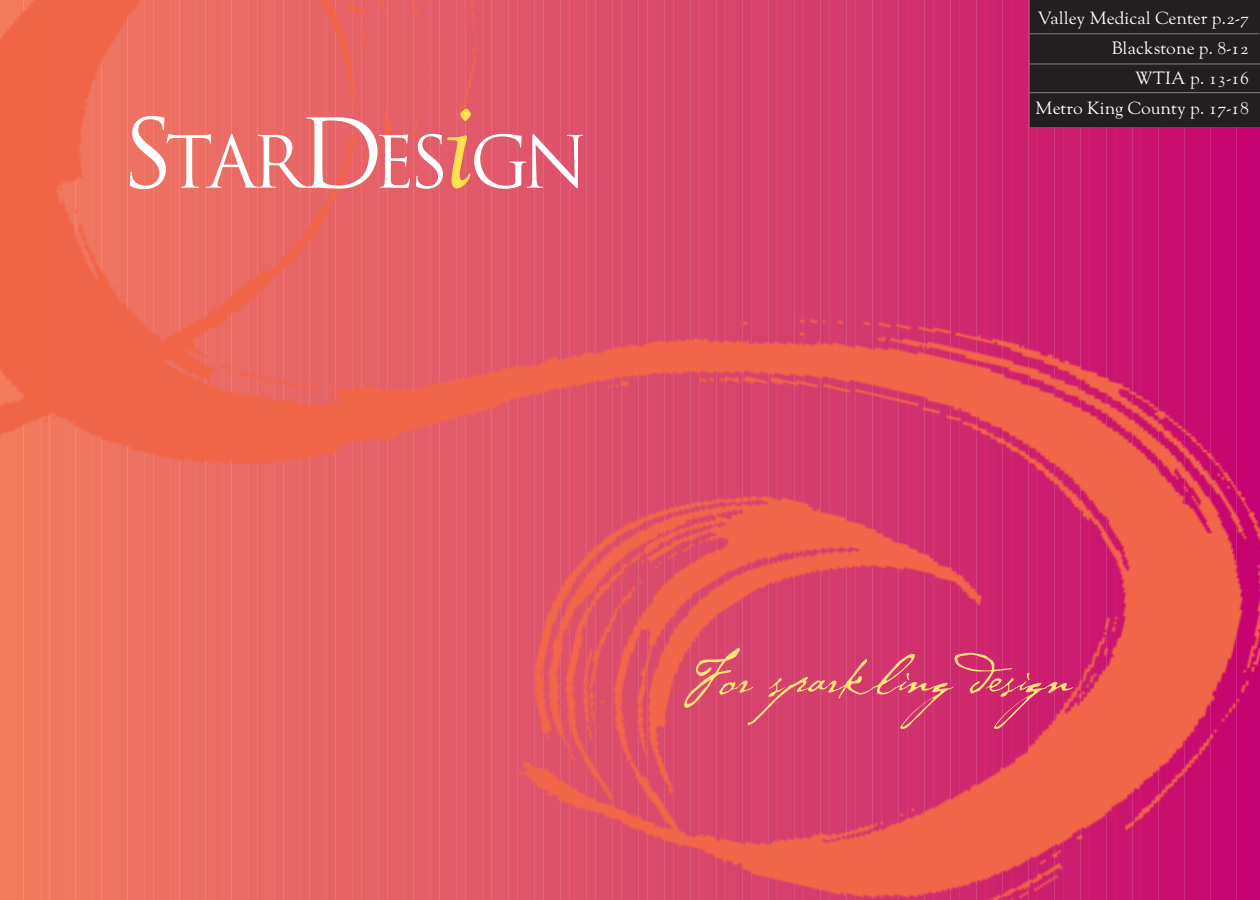
<style>
.page{position:relative;width:1260px;height:900px;background:#fff}
.page>*{position:absolute;margin:0;border:0;box-sizing:border-box;transform-origin:0 0}
.t1{font:70px "Trajan";letter-spacing:-.085em;color:#fff}
.t2{font:55.5px "Cezanne";color:#ffe679}
.t3{font:17.5px/30px "Goudy Oldstyle H";color:#fff;text-align:right}
.s1{font-size:93.25px}
.s2{font-family:"Goudy Oldstyle L";font-style:italic;font-size:122.75px;color:#ffe04e}
</style>
<div class="page">
<img style="left:0;top:0;width:1260px;height:900px">
<div style="left:1030px;top:0;width:230px;height:126px;background:#231f20"></div>
<hr style="left:1030px;top:33px;width:229px;height:1px;background:#808285">
<hr style="left:1030px;top:64px;width:230px;height:1px;background:#808285">
<hr style="left:1030px;top:92px;width:230px;height:1px;background:#808285">
<p class="t1" style="left:121px;top:120px;width:469px"><span class="s1">S</span>TAR<span class="s1">D</span>ES<span class="s2">i</span>GN</p>
<p class="t3" style="left:1035px;top:2px;width:215px">Valley Medical Center p.2-7<br>Blackstone p. 8-12<br>WTIA p. 13-16<br>Metro King County p. 17-18</p>
<p class="t2" style="left:684px;top:639px;width:396px">For sparklingdesign</p>
</div>
